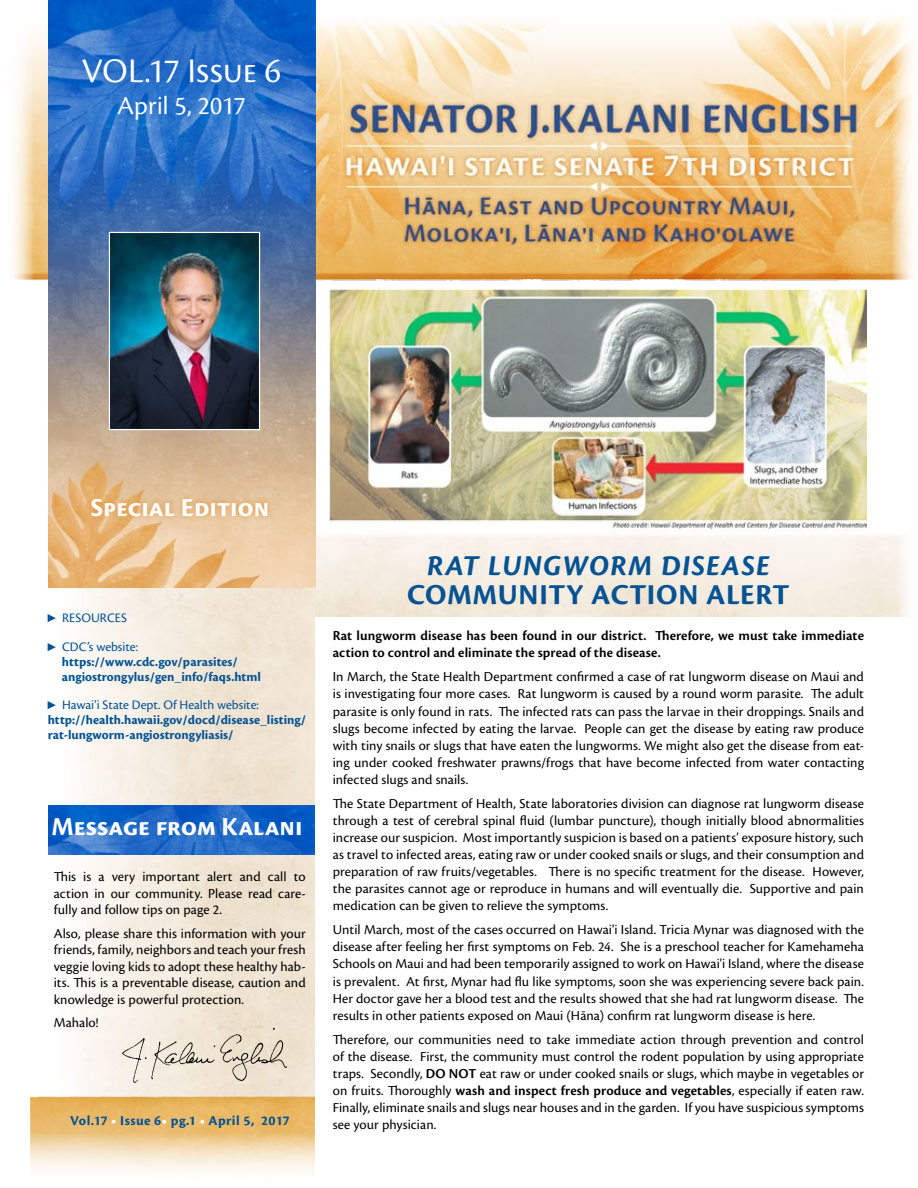
<style>
.page{position:relative;width:918px;height:1188px;background:#fff}
.page>*{position:absolute;margin:0;border:0;box-sizing:border-box;transform-origin:0 0}
.t1{font:36px "Cronos Pro Disp";letter-spacing:.01em;color:#fff}
.t2{font:700 30px "Cronos Pro";letter-spacing:.02em;color:#045293}
.t3{font:30px "Cronos Pro Bold Capt It";letter-spacing:.03em;color:#045293}
.t4{font:700 27px "Cronos Pro";color:#fff}
.t5{font:27px "Cronos Pro Disp";letter-spacing:.01em;color:#fff}
.t6{font:14.25px/17.1px "Cronos Pro";letter-spacing:.005em;color:#000;text-align:justify}
.t7{font:600 14.25px/17.1px "Cronos Pro";letter-spacing:.005em;color:#000}
.t8{font:700 14.25px "Cronos Pro";letter-spacing:.01em;color:#045293}
.t9{font:700 13.5px/15px "Cronos Pro";color:#045293}
.t10{font:13.5px/28.5px "Cronos Pro";color:#045293}
.s1{font-family:"Andale Mono"}
.s2{font-family:"Andale Mono";font-weight:400}
.s3{font-weight:400}
.s4{color:#fff}
.s5{font-weight:600}
</style>
<div class="page">
<img style="left:330px;top:289px;width:537px;height:242px">
<img style="left:12px;top:9px;width:901px;height:272px">
<img style="left:32px;top:203px;width:283px;height:893px">
<img style="left:30px;top:1096px;width:285px;height:76px">
<img style="left:49px;top:1px;width:267px;height:587px">
<div style="left:85px;top:492px;width:189px;height:30px;background:#df943c;opacity:.89"></div>
<img style="left:48px;top:805px;width:267px;height:50px">
<img style="left:116px;top:1023px;width:177px;height:61px">
<img style="left:111px;top:234px;width:147px;height:194px">
<div style="left:109px;top:232px;width:151px;height:198px;border:1px solid #fff"></div>
<h1 class="t1" style="left:82px;top:50px;width:201px">VOL.17 Issue 6</h1>
<h3 class="t5" style="left:117px;top:91px;width:130px">April 5, 2017</h3>
<h3 class="t4" style="left:91px;top:492px;width:180px">Special Edition</h3>
<p class="t10" style="left:48px;top:604px;width:92px"><span class="s1">►</span> RESOURCES <span class="s1">►</span> CDC’s website:</p>
<p class="t9" style="left:62px;top:654px;width:201px">https://www.cdc.gov/parasites/ angiostrongylus/gen_info/faqs.html</p>
<p class="t9" style="left:48px;top:698px;width:260px"><span class="s2">►</span> <span class="s3">Hawai’i State Dept. Of Health website: </span>http://health.hawaii.gov/docd/disease_listing/ rat-lungworm-angiostrongyliasis/</p>
<h3 class="t4" style="left:51px;top:811px;width:253px">Message from Kalani</h3>
<p class="t6" style="left:54px;top:869px;width:253px;line-height:16.5px">This is a very important alert and call to action in our community. Please read care&shy;fully and follow tips on page 2.</p>
<p class="t6" style="left:54px;top:925px;width:254px;line-height:16.5px">Also, please share this information with your friends, family, neighbors and teach your fresh veggie loving kids to adopt these healthy hab&shy;its. This is a preventable disease, caution and knowledge is powerful protection.</p>
<p class="t6" style="left:54px;top:1014px;width:46px">Mahalo!</p>
<p class="t8" style="left:70px;top:1112px;width:221px">Vol.17 <span class="s4">•</span> Issue 6<span class="s4">•</span> pg.1 <span class="s4">•</span> April 5, 2017</p>
<h2 class="t3" style="left:427px;top:549px;width:344px">RAT LUNGWORM DISEASE</h2>
<h2 class="t2" style="left:407px;top:577px;width:384px">COMMUNITY ACTION ALERT</h2>
<p class="t7" style="left:333px;top:628px;width:533px">Rat lungworm disease has been found in our district. Therefore, we must take immediate action to control and eliminate the spread of the disease.</p>
<p class="t6" style="left:333px;top:668px;width:533px">In March, the State Health Department confirmed a case of rat lungworm disease on Maui and is investigating four more cases. Rat lungworm is caused by a round worm parasite. The adult parasite is only found in rats. The infected rats can pass the larvae in their droppings. Snails and slugs become infected by eating the larvae. People can get the disease by eating raw produce with tiny snails or slugs that have eaten the lungworms. We might also get the disease from eat&shy;ing under cooked freshwater prawns/frogs that have become infected from water contacting infected slugs and snails.</p>
<p class="t6" style="left:333px;top:795px;width:533px">The State Department of Health, State laboratories division can diagnose rat lungworm disease through a test of cerebral spinal fluid (lumbar puncture), though initially blood abnormalities increase our suspicion. Most importantly suspicion is based on a patients’ exposure history, such as travel to infected areas, eating raw or under cooked snails or slugs, and their consumption and preparation of raw fruits/vegetables. There is no specific treatment for the disease. However, the parasites cannot age or reproduce in humans and will eventually die. Supportive and pain medication can be given to relieve the symptoms.</p>
<p class="t6" style="left:333px;top:921px;width:533px">Until March, most of the cases occurred on Hawai'i Island. Tricia Mynar was diagnosed with the disease after feeling her first symptoms on Feb. 24. She is a preschool teacher for Kamehameha Schools on Maui and had been temporarily assigned to work on Hawai'i Island, where the disease is prevalent. At first, Mynar had flu like symptoms, soon she was experiencing severe back pain.<br>Her doctor gave her a blood test and the results showed that she had rat lungworm disease. The results in other patients exposed on Maui (Hāna) confirm rat lungworm disease is here.</p>
<p class="t6" style="left:333px;top:1031px;width:533px">Therefore, our communities need to take immediate action through prevention and control of the disease. First, the community must control the rodent population by using appropriate traps. Secondly, <span class="s5">DO NOT</span> eat raw or under cooked snails or slugs, which maybe in vegetables or on fruits. Thoroughly <span class="s5">wash and inspect fresh produce and vegetables</span>, especially if eaten raw.<br>Finally, eliminate snails and slugs near houses and in the garden. If you have suspicious symptoms see your physician.</p>
</div>
